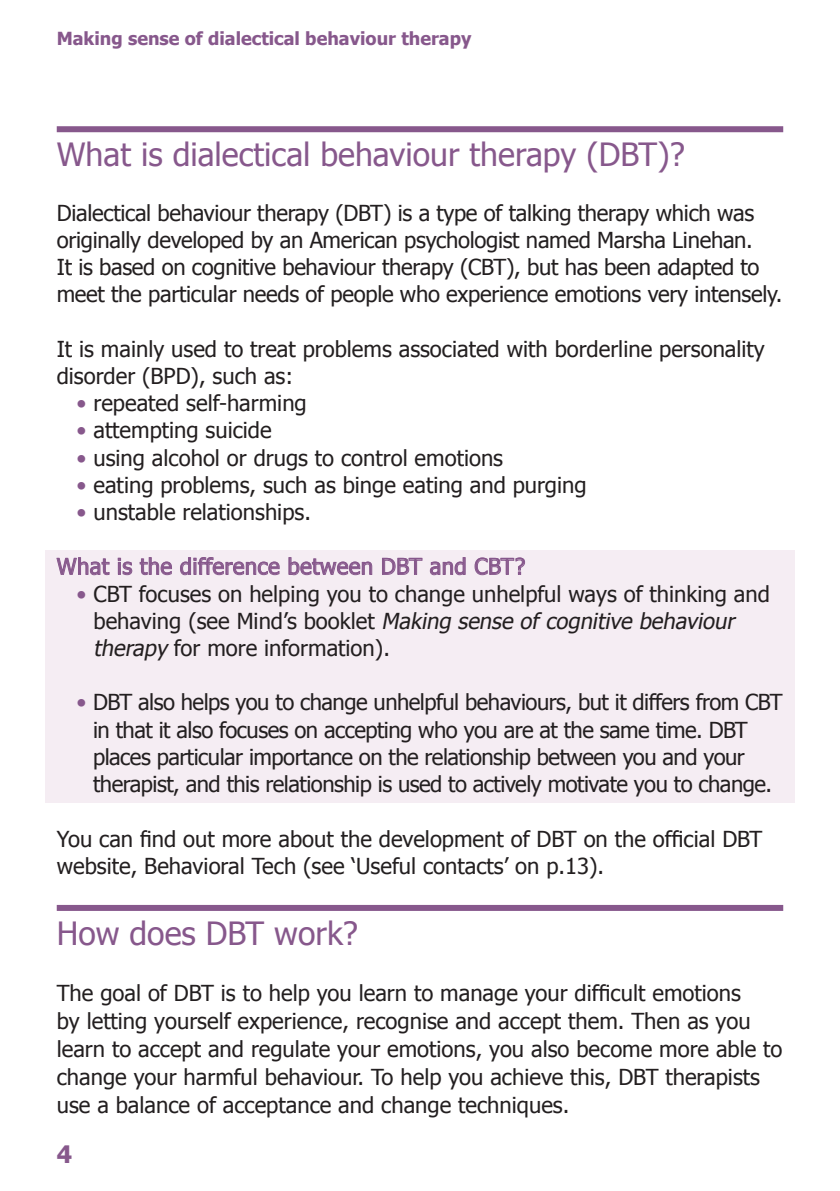
<style>
.page{position:relative;width:840px;height:1191px;background:#fff}
.page>*{position:absolute;margin:0;border:0;box-sizing:border-box;transform-origin:0 0}
.t1{font:32px "Tahoma";color:#87588c}
.t2{font:700 24px "Tahoma";color:#87588c}
.t3{font:22px/27.2px "Tahoma";color:#231f20}
.t4{font:22px/27.2px "Tahoma";letter-spacing:-.025em;color:#231f20}
.t5{font:22px "Tahoma";letter-spacing:.02em;color:#87588c}
.t6{font:700 18px "Tahoma";color:#87588c}
.s1{color:#87588c}
.s2{font-style:italic}
</style>
<div class="page">
<div style="left:45px;top:550px;width:749px;height:252px;background:#f5edf3"></div>
<div style="left:57px;top:126px;width:725px;height:6px;background:#87588c"></div>
<div style="left:57px;top:905px;width:725px;height:6px;background:#87588c"></div>
<svg style="left:56px;top:557px;width:54px;height:18px"></svg>
<svg style="left:118px;top:558px;width:14px;height:17px"></svg>
<svg style="left:139px;top:557px;width:33px;height:18px"></svg>
<svg style="left:180px;top:557px;width:99px;height:18px"></svg>
<svg style="left:288px;top:557px;width:84px;height:18px"></svg>
<svg style="left:382px;top:558px;width:40px;height:17px"></svg>
<svg style="left:429px;top:557px;width:36px;height:18px"></svg>
<svg style="left:474px;top:557px;width:51px;height:18px"></svg>
<p class="t6" style="left:57px;top:26px;width:416px">Making sense of dialectical behaviour therapy</p>
<p class="t1" style="left:57px;top:133px;width:629px">What is dialectical behaviour therapy (DBT)?</p>
<p class="t3" style="left:57px;top:198px;width:726px">Dialectical behaviour therapy (DBT) is a type of talking therapy which was originally developed by an American psychologist named Marsha Linehan.<br>It is based on cognitive behaviour therapy (CBT), but has been adapted to meet the particular needs of people who experience emotions very intensely.</p>
<p class="t3" style="left:57px;top:334px;width:709px">It is mainly used to treat problems associated with borderline personality disorder (BPD), such as:</p>
<p class="t3" style="left:77px;top:388px;width:231px"><span class="s1">•</span> repeated self-harming</p>
<p class="t3" style="left:77px;top:416px;width:196px"><span class="s1">•</span> attempting suicide</p>
<p class="t3" style="left:77px;top:443px;width:428px"><span class="s1">•</span> using alcohol or drugs to control emotions</p>
<p class="t3" style="left:77px;top:470px;width:511px"><span class="s1">•</span> eating problems, such as binge eating and purging</p>
<p class="t3" style="left:77px;top:497px;width:236px"><span class="s1">•</span> unstable relationships.</p>
<p class="t5" style="left:57px;top:551px;width:469px">What is the difference between DBT and CBT?</p>
<p class="t3" style="left:93px;top:579px;width:677px;text-indent:-17px"><span class="s1">•</span> CBT focuses on helping you to change unhelpful ways of thinking and b e h a v i n g ( see M i n d ’s b oo kl et <span class="s2">Making sense of cognitive behaviour therapy</span> for more information).</p>
<p class="t4" style="left:93px;top:688px;width:690px;text-indent:-16px"><span class="s1">•</span> DBT also helps you to change unhelpful behaviours, but it differs from CBT in that it also focuses on accepting who you are at the same time. DBT places particular importance on the relationship between you and your therapist, and this relationship is used to actively motivate you to change.</p>
<p class="t3" style="left:57px;top:824px;width:706px">You can find out more about the development of DBT on the official DBT website, Behavioral Tech (see ‘Useful contacts’ on p.13).</p>
<p class="t1" style="left:57px;top:912px;width:303px">How does DBT work?</p>
<p class="t3" style="left:57px;top:978px;width:727px;line-height:28px">The goal of DBT is to help you learn to manage your difficult emotions<br>by letting yourself experience, recognise and accept them. Then as you learn to accept and regulate your emotions, you also become more able to change your harmful behaviour. To help you achieve this, DBT therapists use a balance of acceptance and change techniques.</p>
<p class="t2" style="left:57px;top:1137px;width:17px">4</p>
</div>
